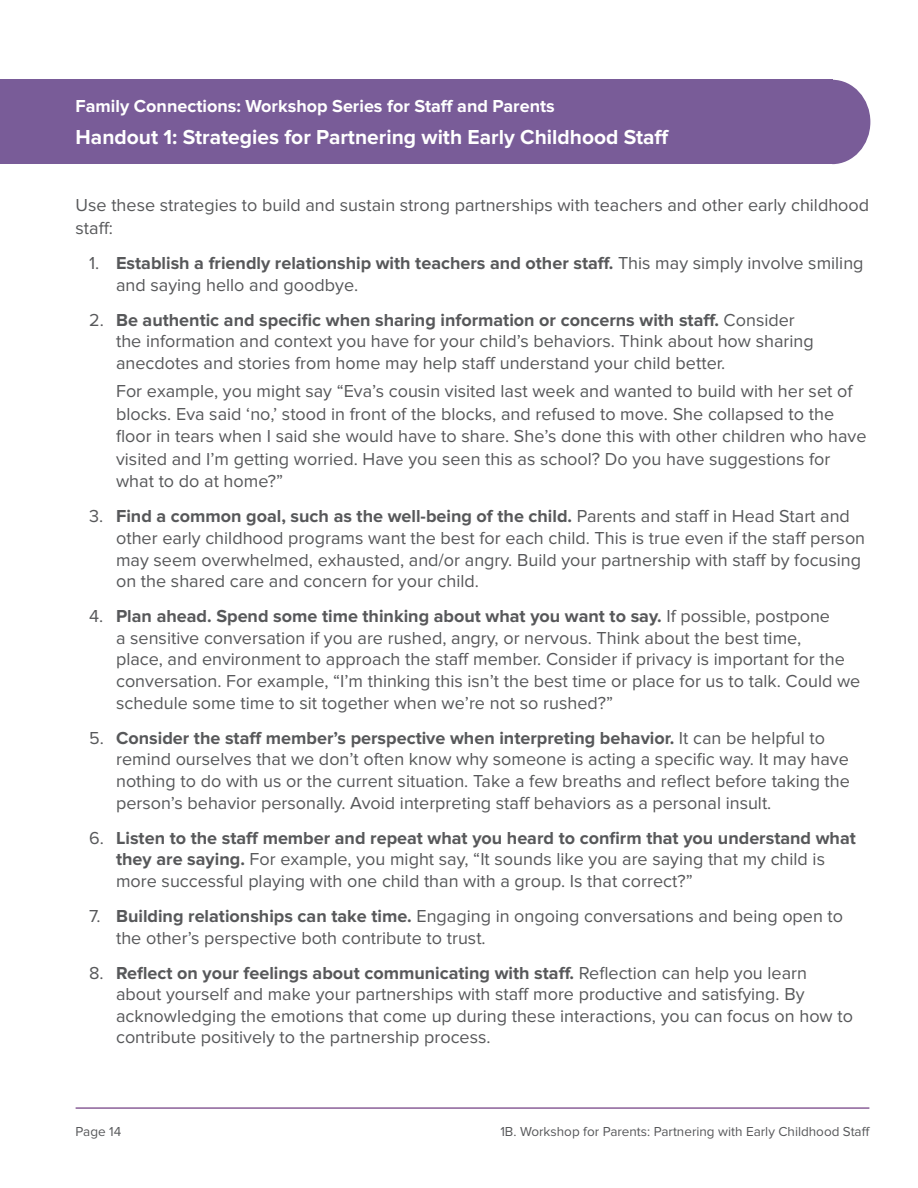
<style>
.page{position:relative;width:918px;height:1188px;background:#fff}
.page>*{position:absolute;margin:0;border:0;box-sizing:border-box;transform-origin:0 0}
.t1{font:700 21px "Proxima Nova";color:#fff}
.t2{font:18px/21.6px "Proxima Nova";color:#57585a}
.t3{font:700 18px/21.6px "Proxima Nova";color:#57585a}
.t4{font:700 18px "Proxima Nova";color:#fff}
.t5{font:13.5px "Proxima Nova";color:#57585a}
.s1{font-weight:400}
.s2{font-weight:700}
</style>
<div class="page">
<svg style="left:832px;top:80px;width:38px;height:84px"></svg>
<div style="left:0;top:80px;width:832px;height:84px;background:#795c98"></div>
<hr style="left:76px;top:1107px;width:793px;height:2px;background:#8a6098">
<p class="t4" style="left:76px;top:96px;width:481px">Family Connections: Workshop Series for Staff and Parents</p>
<h2 class="t1" style="left:76px;top:125px;width:595px">Handout 1: Strategies for Partnering with Early Childhood Staff</h2>
<p class="t2" style="left:76px;top:194px;width:795px;line-height:22.5px">Use these strategies to build and sustain strong partnerships with teachers and other early childhood staff:</p>
<p class="t3" style="left:116px;top:253px;width:749px;text-indent:-27px"><span class="s1">1.</span> Establish a friendly relationship with teachers and other staff. <span class="s1">This may simply involve smiling and saying hello and goodbye.</span></p>
<p class="t2" style="left:89px;top:309px;width:16px">2.</p>
<p class="t2" style="left:116px;top:309px;width:699px"><span class="s2">Be authentic and specific when sharing information or concerns with staff.</span> Consider the information and context you have for your child’s behaviors. Think about how sharing anecdotes and stories from home may help staff understand your child better.</p>
<p class="t2" style="left:116px;top:380px;width:752px;line-height:22.5px">For example, you might say “Eva’s cousin visited last week and wanted to build with her set of blocks. Eva said ‘no,’ stood in front of the blocks, and refused to move. She collapsed to the floor in tears when I said she would have to share. She’s done this with other children who have visited and I’m getting worried. Have you seen this as school? Do you have suggestions for what to do at home?”</p>
<p class="t2" style="left:116px;top:506px;width:751px;text-indent:-27px">3. <span class="s2">Find a common goal, such as the well-being of the child.</span> Parents and staff in Head Start and other early childhood programs want the best for each child. This is true even if the staff person may seem overwhelmed, exhausted, and/or angry. Build your partnership with staff by focusing on the shared care and concern for your child.</p>
<p class="t2" style="left:116px;top:606px;width:746px;text-indent:-27px">4. <span class="s2">Plan ahead. Spend some time thinking about what you want to say.</span> If possible, postpone<br>a sensitive conversation if you are rushed, angry, or nervous. Think about the best time,<br>place, and environment to approach the staff member. Consider if privacy is important for the conversation. For example, “I’m thinking this isn’t the best time or place for us to talk. Could we schedule some time to sit together when we’re not so rushed?”</p>
<p class="t2" style="left:116px;top:727px;width:735px;text-indent:-27px">5. <span class="s2">Consider the staff member’s perspective when interpreting behavior.</span> It can be helpful to remind ourselves that we don’t often know why someone is acting a specific way. It may have nothing to do with us or the current situation. Take a few breaths and reflect before taking the person’s behavior personally. Avoid interpreting staff behaviors as a personal insult.</p>
<p class="t2" style="left:116px;top:827px;width:741px;text-indent:-27px">6. <span class="s2">Listen to the staff member and repeat what you heard to confirm that you understand what they are saying.</span> For example, you might say, “It sounds like you are saying that my child is more successful playing with one child than with a group. Is that correct?”</p>
<p class="t2" style="left:116px;top:905px;width:729px;text-indent:-27px">7. <span class="s2">Building relationships can take time.</span> Engaging in ongoing conversations and being open to the other’s perspective both contribute to trust.</p>
<p class="t2" style="left:116px;top:962px;width:738px;text-indent:-27px">8. <span class="s2">Reflect on your feelings about communicating with staff.</span> Reflection can help you learn about yourself and make your partnerships with staff more productive and satisfying. By acknowledging the emotions that come up during these interactions, you can focus on how to contribute positively to the partnership process.</p>
<p class="t5" style="left:76px;top:1124px;width:47px">Page 14</p>
<p class="t5" style="left:500px;top:1124px;width:371px">1B. Workshop for Parents: Partnering with Early Childhood Staff</p>
</div>
